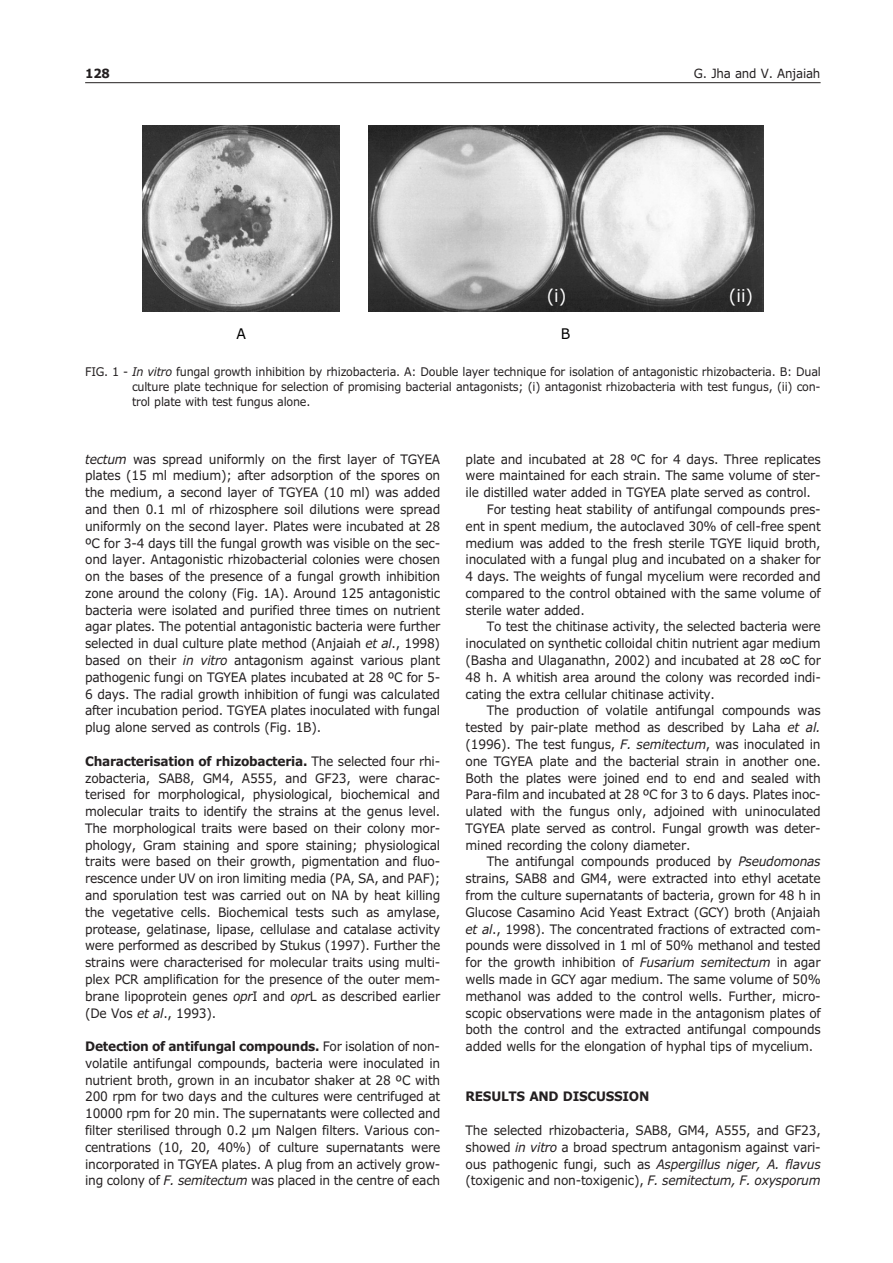
<style>
.page{position:relative;width:893px;height:1263px;background:#fff}
.page>*{position:absolute;margin:0;border:0;box-sizing:border-box;transform-origin:0 0}
.t1{font:17.7px "Verdana";color:#fff;scale:.95 1}
.t2{font:14.7px "Verdana";color:#000;scale:.95 1}
.t3{font:13.05px/16.8px "Verdana";letter-spacing:-.02em;color:#231f20;text-align:justify;scale:.93 1}
.t4{font:700 13.05px "Verdana";letter-spacing:-.02em;color:#231f20;scale:.93 1}
.t5{font:12.75px "Verdana";letter-spacing:-.02em;color:#231f20;scale:.93 1}
.t6{font:700 12.75px "Verdana";color:#231f20;scale:.93 1}
.t7{font:12px/15px "Verdana";letter-spacing:-.02em;color:#231f20;text-align:justify;scale:.93 1}
.s1{font-style:italic}
.s2{font-weight:700}
</style>
<div class="page">
<hr style="left:85px;top:82px;width:735px;height:1px;background:#231f20">
<img style="left:143px;top:126px;width:196px;height:185px">
<img style="left:368px;top:126px;width:395px;height:185px">
<p class="t6" style="left:85px;top:68px;width:28px">128</p>
<p class="t5" style="left:694px;top:68px;width:138px">G. Jha and V. Anjaiah</p>
<h1 class="t1" style="left:546px;top:288px;width:22px">(i)</h1>
<h1 class="t1" style="left:728px;top:288px;width:27px">(ii)</h1>
<p class="t2" style="left:236px;top:328px;width:12px">A</p>
<p class="t2" style="left:561px;top:328px;width:12px">B</p>
<p class="t7" style="left:132px;top:365px;width:742px;text-indent:-47px">FIG. 1 - <span class="s1">In vitro</span> fungal growth inhibition by rhizobacteria. A: Double layer technique for isolation of antagonistic rhizobacteria. B: Dual culture plate technique for selection of promising bacterial antagonists; (i) antagonist rhizobacteria with test fungus, (ii) con&shy;trol plate with test fungus alone.</p>
<p class="t3" style="left:85px;top:452px;width:383px"><span class="s1">tectum</span> was spread uniformly on the first layer of TGYEA plates (15 ml medium); after adsorption of the spores on the medium, a second layer of TGYEA (10 ml) was added and then 0.1 ml of rhizosphere soil dilutions were spread uniformly on the second layer. Plates were incubated at 28 ºC for 3-4 days till the fungal growth was visible on the sec&shy;ond layer. Antagonistic rhizobacterial colonies were chosen on the bases of the presence of a fungal growth inhibition zone around the colony (Fig. 1A). Around 125 antagonistic bacteria were isolated and purified three times on nutrient agar plates. The potential antagonistic bacteria were further selected in dual culture plate method (Anjaiah <span class="s1">et al</span>., 1998) based on their <span class="s1">in vitro</span> antagonism against various plant pathogenic fungi on TGYEA plates incubated at 28 ºC for 5- 6 days. The radial growth inhibition of fungi was calculated after incubation period. TGYEA plates inoculated with fungal plug alone served as controls (Fig. 1B).</p>
<p class="t3" style="left:85px;top:754px;width:383px"><span class="s2">Characterisation of rhizobacteria.</span> The selected four rhi&shy;zobacteria, SAB8, GM4, A555, and GF23, were charac&shy;terised for morphological, physiological, biochemical and molecular traits to identify the strains at the genus level.<br>The morphological traits were based on their colony mor&shy;phology, Gram staining and spore staining; physiological traits were based on their growth, pigmentation and fluo&shy;rescence under UV on iron limiting media (PA, SA, and PAF); and sporulation test was carried out on NA by heat killing the vegetative cells. Biochemical tests such as amylase, protease, gelatinase, lipase, cellulase and catalase activity were performed as described by Stukus (1997). Further the strains were characterised for molecular traits using multi&shy;plex PCR amplification for the presence of the outer mem&shy;brane lipoprotein genes <span class="s1">opr</span>I and <span class="s1">opr</span>L as described earlier (De Vos <span class="s1">et al</span>., 1993).</p>
<p class="t3" style="left:85px;top:1039px;width:383px"><span class="s2">Detection of antifungal compounds.</span> For isolation of non&shy;volatile antifungal compounds, bacteria were inoculated in nutrient broth, grown in an incubator shaker at 28 ºC with 200 rpm for two days and the cultures were centrifuged at 10000 rpm for 20 min. The supernatants were collected and filter sterilised through 0.2 µm Nalgen filters. Various con&shy;centrations (10, 20, 40%) of culture supernatants were incorporated in TGYEA plates. A plug from an actively grow&shy;ing colony of <span class="s1">F. semitectum</span> was placed in the centre of each</p>
<p class="t3" style="left:465px;top:452px;width:383px">plate and incubated at 28 ºC for 4 days. Three replicates</p>
<p class="t3" style="left:465px;top:468px;width:383px">were maintained for each strain. The same volume of ster-</p>
<p class="t3" style="left:465px;top:485px;width:373px">ile distilled water added in TGYEA plate served as control.</p>
<p class="t3" style="left:487px;top:502px;width:360px">For testing heat stability of antifungal compounds pres-</p>
<p class="t3" style="left:465px;top:519px;width:383px">ent in spent medium, the autoclaved 30% of cell-free spent</p>
<p class="t3" style="left:465px;top:535px;width:383px">medium was added to the fresh sterile TGYE liquid broth,</p>
<p class="t3" style="left:465px;top:552px;width:383px">inoculated with a fungal plug and incubated on a shaker for</p>
<p class="t3" style="left:465px;top:569px;width:383px">4 days. The weights of fungal mycelium were recorded and</p>
<p class="t3" style="left:465px;top:586px;width:383px">compared to the control obtained with the same volume of</p>
<p class="t3" style="left:465px;top:603px;width:130px">sterile water added.</p>
<p class="t3" style="left:487px;top:619px;width:360px">To test the chitinase activity, the selected bacteria were</p>
<p class="t3" style="left:465px;top:636px;width:383px">inoculated on synthetic colloidal chitin nutrient agar medium</p>
<p class="t3" style="left:465px;top:653px;width:383px">(Basha and Ulaganathn, 2002) and incubated at 28 ∞C for</p>
<p class="t3" style="left:465px;top:670px;width:383px">48 h. A whitish area around the colony was recorded indi-</p>
<p class="t3" style="left:465px;top:687px;width:270px">cating the extra cellular chitinase activity.</p>
<p class="t3" style="left:487px;top:703px;width:360px">The production of volatile antifungal compounds was</p>
<p class="t3" style="left:465px;top:720px;width:383px">tested by pair-plate method as described by Laha <span class="s1">et al.</span></p>
<p class="t3" style="left:465px;top:737px;width:383px">(1996). The test fungus, <span class="s1">F. semitectum</span>, was inoculated in</p>
<p class="t3" style="left:465px;top:754px;width:383px">one TGYEA plate and the bacterial strain in another one.</p>
<p class="t3" style="left:465px;top:771px;width:383px">Both the plates were joined end to end and sealed with</p>
<p class="t3" style="left:465px;top:787px;width:383px">Para-film and incubated at 28 ºC for 3 to 6 days. Plates inoc-</p>
<p class="t3" style="left:465px;top:804px;width:383px">ulated with the fungus only, adjoined with uninoculated</p>
<p class="t3" style="left:465px;top:821px;width:383px">TGYEA plate served as control. Fungal growth was deter-</p>
<p class="t3" style="left:465px;top:838px;width:243px">mined recording the colony diameter.</p>
<p class="t3" style="left:487px;top:854px;width:360px">The antifungal compounds produced by <span class="s1">Pseudomonas</span></p>
<p class="t3" style="left:465px;top:871px;width:383px">strains, SAB8 and GM4, were extracted into ethyl acetate</p>
<p class="t3" style="left:465px;top:888px;width:383px">from the culture supernatants of bacteria, grown for 48 h in</p>
<p class="t3" style="left:465px;top:905px;width:383px">Glucose Casamino Acid Yeast Extract (GCY) broth (Anjaiah</p>
<p class="t3" style="left:465px;top:922px;width:383px"><span class="s1">et al</span>., 1998). The concentrated fractions of extracted com-</p>
<p class="t3" style="left:465px;top:938px;width:383px">pounds were dissolved in 1 ml of 50% methanol and tested</p>
<p class="t3" style="left:465px;top:955px;width:383px">for the growth inhibition of <span class="s1">Fusarium semitectum</span> in agar</p>
<p class="t3" style="left:465px;top:972px;width:383px">wells made in GCY agar medium. The same volume of 50%</p>
<p class="t3" style="left:465px;top:989px;width:383px">methanol was added to the control wells. Further, micro-</p>
<p class="t3" style="left:465px;top:1006px;width:383px">scopic observations were made in the antagonism plates of</p>
<p class="t3" style="left:465px;top:1022px;width:383px">both the control and the extracted antifungal compounds</p>
<p class="t3" style="left:465px;top:1039px;width:375px">added wells for the elongation of hyphal tips of mycelium.</p>
<p class="t4" style="left:465px;top:1092px;width:199px">RESULTS AND DISCUSSION</p>
<p class="t3" style="left:465px;top:1123px;width:383px">The selected rhizobacteria, SAB8, GM4, A555, and GF23, showed <span class="s1">in vitro</span> a broad spectrum antagonism against vari&shy;ous pathogenic fungi, such as <span class="s1">Aspergillus niger, A. flavus </span>(toxigenic and non-toxigenic), <span class="s1">F. semitectum, F. oxysporum</span></p>
</div>
